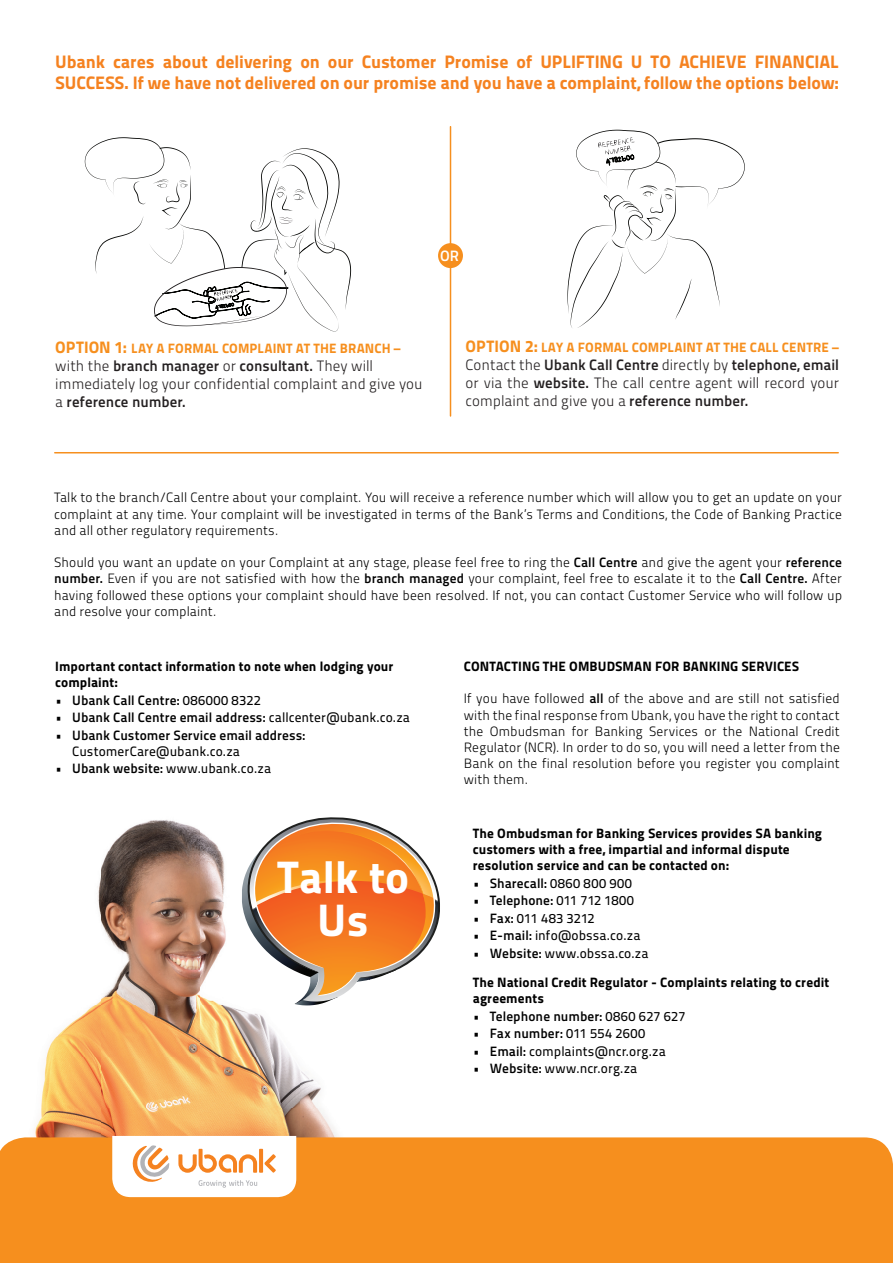
<style>
.page{position:relative;width:893px;height:1263px;background:#fff}
.page>*{position:absolute;margin:0;border:0;box-sizing:border-box;transform-origin:0 0}
.t1{font:45.3px/43.8px "Titillium Maps 26 L 999 wt";color:#fff;text-align:center}
.t2{font:18px/21.6px "Titillium Maps 26 L 999 wt";letter-spacing:-.005em;color:#f58220}
.t3{font:15px/18px "Titillium Maps 26 L 250 wt";color:#231f20}
.t4{font:15px "Titillium Maps 26 L 750 wt";color:#231f20}
.t5{font:15px "Titillium Maps 26 L 750 wt";color:#fff}
.t6{font:13.5px/16.2px "Titillium Maps 26 L 250 wt";letter-spacing:.005em;color:#000;text-align:justify}
.t7{font:13.5px/16.2px "Titillium Maps 26 L 999 wt";letter-spacing:.005em;color:#000}
.t8{font:13.5px "Titillium Maps 26 L 750 wt";letter-spacing:.005em;color:#000}
.t9{font:13.5px "Titillium Maps 26 L 500 wt";letter-spacing:.005em;color:#000}
.t10{font:13.5px "Titillium Maps 26 L 999 wt";letter-spacing:.01em;color:#f68f1e}
.s1{font-size:16.5px}
.s2{font-family:"Titillium Maps 26 L 250 wt"}
.s3{font-family:"Titillium Maps 26 L 750 wt"}
.s4{font-family:"Titillium Maps 26 L 500 wt"}
</style>
<div class="page">
<img style="left:35px;top:820px;width:302px;height:317px">
<svg style="left:242px;top:817px;width:198px;height:188px"></svg>
<div style="left:0;top:1137px;width:893px;height:63px;background:#f68f1e"></div>
<svg style="left:85px;top:137px;width:267px;height:195px"></svg>
<hr style="left:55px;top:452px;width:783px;height:1px;background:#f68f1e">
<hr style="left:450px;top:127px;width:1px;height:289px;background:#f68f1e">
<div style="left:438px;top:243px;width:25px;height:25px;background:#f68f1e;border-radius:50%"></div>
<div style="left:0;top:1200px;width:893px;height:63px;background:#f68f1e"></div>
<svg style="left:112px;top:1136px;width:184px;height:61px"></svg>
<svg style="left:567px;top:130px;width:178px;height:198px"></svg>
<h2 class="t2" style="left:55px;top:49px;width:785px">Ubank cares about delivering on our Customer Promise of UPLIFTING U TO ACHIEVE FINANCIAL<br>SUCCESS. If we have not delivered on our promise and you have a complaint, follow the options below:</h2>
<p class="t5" style="left:440px;top:244px;width:20px">OR</p>
<p class="t10" style="left:55px;top:338px;width:347px"><span class="s1">OPTION 1:</span> LAY A FORMAL COMPLAINT AT THE BRANCH –</p>
<p class="t4" style="left:55px;top:354px;width:319px"><span class="s2">with the</span> branch manager <span class="s2">or</span> consultant. <span class="s2">They will</span></p>
<p class="t3" style="left:55px;top:374px;width:369px">immediately log your confidential complaint and give you</p>
<p class="t4" style="left:55px;top:390px;width:132px"><span class="s2">a</span> reference number.</p>
<p class="t10" style="left:466px;top:337px;width:375px"><span class="s1">OPTION 2:</span> LAY A FORMAL COMPLAINT AT THE CALL CENTRE –</p>
<p class="t4" style="left:466px;top:353px;width:375px"><span class="s2">Contact the</span> Ubank Call Centre <span class="s2">directly by</span> telephone, email</p>
<p class="t3" style="left:466px;top:373px;width:375px">or via the <span class="s3">website.</span> The call centre agent will record your complaint and give you a <span class="s3">reference number.</span></p>
<p class="t6" style="left:54px;top:489px;width:789px">Talk to the branch/Call Centre about your complaint. You will receive a reference number which will allow you to get an update on your complaint at any time. Your complaint will be investigated in terms of the Bank’s Terms and Conditions, the Code of Banking Practice and all other regulatory requirements.</p>
<p class="t6" style="left:54px;top:554px;width:789px">Should you want an update on your Complaint at any stage, please feel free to ring the <span class="s3">Call Centre</span> and give the agent your <span class="s3">reference number.</span> Even if you are not satisfied with how the <span class="s3">branch managed</span> your complaint, feel free to escalate it to the <span class="s3">Call Centre.</span> After having followed these options your complaint should have been resolved. If not, you can contact Customer Service who will follow up and resolve your complaint.</p>
<p class="t7" style="left:55px;top:657px;width:340px">Important contact information to note when lodging your complaint:</p>
<p class="t8" style="left:55px;top:689px;width:207px">• Ubank Call Centre: <span class="s4">086000 8322</span></p>
<p class="t8" style="left:55px;top:707px;width:356px">• Ubank Call Centre email address: <span class="s4">callcenter@ubank.co.za</span></p>
<p class="t8" style="left:55px;top:724px;width:252px">• Ubank Customer Service email address:</p>
<p class="t9" style="left:72px;top:741px;width:169px">CustomerCare@ubank.co.za</p>
<p class="t9" style="left:55px;top:758px;width:217px"><span class="s3">• Ubank website:</span> www.ubank.co.za</p>
<h1 class="t1" style="left:277px;top:852px;width:133px">Talk to<br>Us</h1>
<p class="t7" style="left:464px;top:657px;width:337px">CONTACTING THE OMBUDSMAN FOR BANKING SERVICES</p>
<p class="t6" style="left:464px;top:690px;width:377px">If you have followed <span class="s3">all</span> of the above and are still not satisfied with the final response from Ubank, you have the right to contact the Ombudsman for Banking Services or the National Credit Regulator (NCR). In order to do so, you will need a letter from the Bank on the final resolution before you register you complaint with them.</p>
<p class="t7" style="left:473px;top:824px;width:351px">The Ombudsman for Banking Services provides SA banking customers with a free, impartial and informal dispute resolution service and can be contacted on:</p>
<p class="t8" style="left:473px;top:872px;width:161px">• Sharecall: <span class="s4">0860 800 900</span></p>
<p class="t8" style="left:473px;top:890px;width:163px">• Telephone: <span class="s4">011 712 1800</span></p>
<p class="t9" style="left:473px;top:908px;width:123px"><span class="s3">• Fax:</span> 011 483 3212</p>
<p class="t9" style="left:473px;top:925px;width:169px"><span class="s3">• E-mail:</span> info@obssa.co.za</p>
<p class="t9" style="left:473px;top:943px;width:177px"><span class="s3">• Website:</span> www.obssa.co.za</p>
<p class="t7" style="left:473px;top:973px;width:358px">The National Credit Regulator - Complaints relating to credit agreements</p>
<p class="t8" style="left:473px;top:1006px;width:214px">• Telephone number: <span class="s4">0860 627 627</span></p>
<p class="t8" style="left:473px;top:1023px;width:174px">• Fax number: <span class="s4">011 554 2600</span></p>
<p class="t9" style="left:473px;top:1041px;width:194px"><span class="s3">• Email:</span> complaints@ncr.org.za</p>
<p class="t9" style="left:473px;top:1058px;width:166px"><span class="s3">• Website:</span> www.ncr.org.za</p>
</div>
